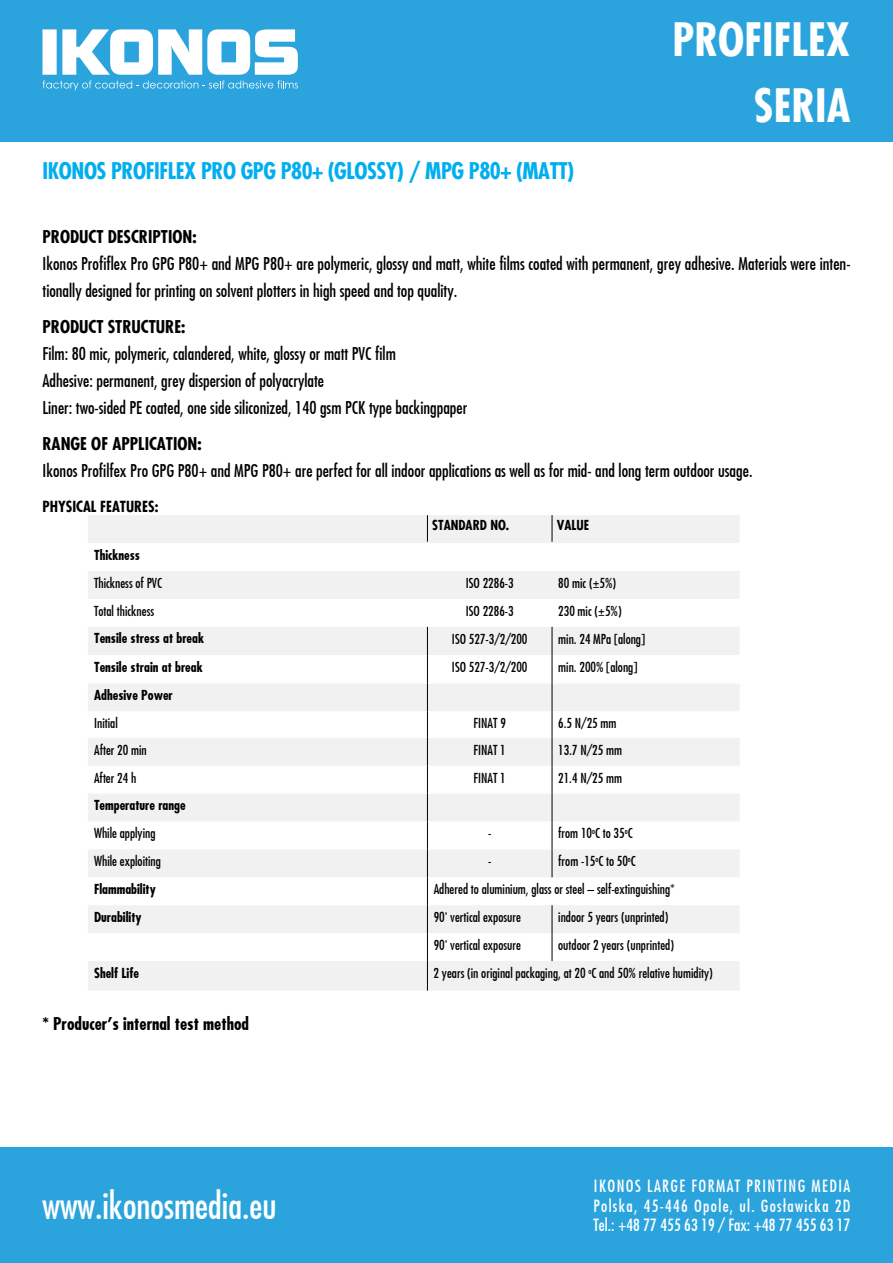
<style>
.page{position:relative;width:893px;height:1263px;background:#fff}
.page>*{position:absolute;margin:0;border:0;box-sizing:border-box;transform-origin:0 0}
.t1{font:700 45px/66px "Fujiyama";color:#fff;text-align:right}
.t2{font:36px "Fujiyama";color:#fff}
.t3{font:700 22.5px "Fujiyama";letter-spacing:-.02em;color:#00aeef}
.t4{font:17.25px/27px "Fujiyama";color:#000}
.t5{font:700 17.25px "Fujiyama";color:#000}
.t6{font:16.5px/19.8px "Fujiyama";letter-spacing:.08em;color:#fff;text-align:justify}
.t7{font:700 15px "Fujiyama";color:#000}
.t8{font:13.5px "Fujiyama";color:#000}
.t9{font:700 13.5px "Fujiyama";color:#000}
</style>
<div class="page">
<div style="left:0;top:1147px;width:893px;height:116px;background:#2ba4dd"></div>
<div style="left:0;top:0;width:893px;height:141px;background:#2ba4dd"></div>
<svg style="left:43px;top:29px;width:255px;height:46px"></svg>
<svg style="left:43px;top:81px;width:255px;height:9px"></svg>
<svg style="left:88px;top:515px;width:652px;height:475px;fill:#f1f1f2"></svg>
<svg style="left:552px;top:627px;width:1px;height:250px"></svg>
<svg style="left:552px;top:905px;width:1px;height:56px"></svg>
<svg style="left:427px;top:627px;width:1px;height:363px"></svg>
<svg style="left:552px;top:515px;width:1px;height:27px"></svg>
<svg style="left:427px;top:515px;width:1px;height:27px"></svg>
<h3 class="t3" style="left:43px;top:156px;width:533px">IKONOS PROFIFLEX PRO GPG P80+ (GLOSSY) / MPG P80+ (MATT)</h3>
<h1 class="t1" style="left:672px;top:6px;width:179px">PROFIFLEX<br>SERIA</h1>
<p class="t5" style="left:43px;top:225px;width:156px">PRODUCT DESCRIPTION:</p>
<p class="t4" style="left:43px;top:249px;width:809px">Ikonos Profiflex Pro GPG P80+ and MPG P80+ are polymeric, glossy and matt, white films coated with permanent, grey adhesive. Materials were inten&shy;tionally designed for printing on solvent plotters in high speed and top quality.</p>
<p class="t5" style="left:43px;top:315px;width:144px">PRODUCT STRUCTURE:</p>
<p class="t4" style="left:43px;top:339px;width:426px">Film: 80 mic, polymeric, calandered, white, glossy or matt PVC film<br>Adhesive: permanent, grey dispersion of polyacrylate<br>Liner: two-sided PE coated, one side siliconized, 140 gsm PCK type backingpaper</p>
<p class="t5" style="left:43px;top:432px;width:161px">RANGE OF APPLICATION:</p>
<p class="t4" style="left:43px;top:456px;width:711px">Ikonos Profilfex Pro GPG P80+ and MPG P80+ are perfect for all indoor applications as well as for mid- and long term outdoor usage.</p>
<p class="t7" style="left:43px;top:497px;width:117px">PHYSICAL FEATURES:</p>
<p class="t9" style="left:432px;top:516px;width:79px">STANDARD NO.</p>
<p class="t9" style="left:557px;top:516px;width:34px">VALUE</p>
<p class="t9" style="left:94px;top:546px;width:47px">Thickness</p>
<p class="t8" style="left:94px;top:574px;width:70px">Thickness of PVC</p>
<p class="t8" style="left:466px;top:574px;width:49px">ISO 2286-3</p>
<p class="t8" style="left:558px;top:574px;width:59px">80 mic (±5%)</p>
<p class="t8" style="left:94px;top:602px;width:62px">Total thickness</p>
<p class="t8" style="left:466px;top:602px;width:49px">ISO 2286-3</p>
<p class="t8" style="left:558px;top:602px;width:65px">230 mic (±5%)</p>
<p class="t9" style="left:94px;top:629px;width:111px">Tensile stress at break</p>
<p class="t8" style="left:452px;top:630px;width:77px">ISO 527-3/2/200</p>
<p class="t8" style="left:558px;top:630px;width:88px">min. 24 MPa [along]</p>
<p class="t9" style="left:94px;top:658px;width:110px">Tensile strain at break</p>
<p class="t8" style="left:452px;top:658px;width:77px">ISO 527-3/2/200</p>
<p class="t8" style="left:558px;top:658px;width:81px">min. 200% [along]</p>
<p class="t9" style="left:94px;top:686px;width:80px">Adhesive Power</p>
<p class="t8" style="left:94px;top:714px;width:25px">Initial</p>
<p class="t8" style="left:474px;top:714px;width:34px">FINAT 9</p>
<p class="t8" style="left:558px;top:714px;width:60px">6.5 N/25 mm</p>
<p class="t8" style="left:94px;top:741px;width:54px">After 20 min</p>
<p class="t8" style="left:474px;top:741px;width:34px">FINAT 1</p>
<p class="t8" style="left:558px;top:741px;width:65px">13.7 N/25 mm</p>
<p class="t8" style="left:94px;top:769px;width:44px">After 24 h</p>
<p class="t8" style="left:474px;top:769px;width:34px">FINAT 1</p>
<p class="t8" style="left:558px;top:769px;width:65px">21.4 N/25 mm</p>
<p class="t9" style="left:94px;top:796px;width:93px">Temperature range</p>
<p class="t8" style="left:94px;top:824px;width:63px">While applying</p>
<p class="t8" style="left:488px;top:824px;width:5px">-</p>
<p class="t8" style="left:558px;top:824px;width:76px">from 10<sup>o</sup>C to 35<sup>o</sup>C</p>
<p class="t8" style="left:94px;top:852px;width:68px">While exploiting</p>
<p class="t8" style="left:488px;top:852px;width:5px">-</p>
<p class="t8" style="left:558px;top:852px;width:79px">from -15<sup>o</sup>C to 50<sup>o</sup>C</p>
<p class="t9" style="left:94px;top:880px;width:63px">Flammability</p>
<p class="t8" style="left:434px;top:880px;width:243px">Adhered to aluminium, glass or steel – self-extinguishing*</p>
<p class="t9" style="left:94px;top:908px;width:49px">Durability</p>
<p class="t8" style="left:434px;top:908px;width:89px">90° vertical exposure</p>
<p class="t8" style="left:558px;top:908px;width:112px">indoor 5 years (unprinted)</p>
<p class="t8" style="left:434px;top:936px;width:89px">90° vertical exposure</p>
<p class="t8" style="left:558px;top:936px;width:117px">outdoor 2 years (unprinted)</p>
<p class="t9" style="left:94px;top:964px;width:46px">Shelf Life</p>
<p class="t8" style="left:434px;top:964px;width:281px">2 years (in original packaging, at 20 <sup>o</sup>C and 50% relative humidity)</p>
<p class="t5" style="left:43px;top:1012px;width:208px">* Producer’s internal test method</p>
<h2 class="t2" style="left:43px;top:1182px;width:236px">www.ikonosmedia.eu</h2>
<p class="t6" style="left:593px;top:1175px;width:259px">IKONOS LARGE FORMAT PRINTING MEDIA Polska, 45-446 Opole, ul. Gosławicka 2D Tel.: +48 77 455 63 19 / Fax: +48 77 455 63 17</p>
</div>
